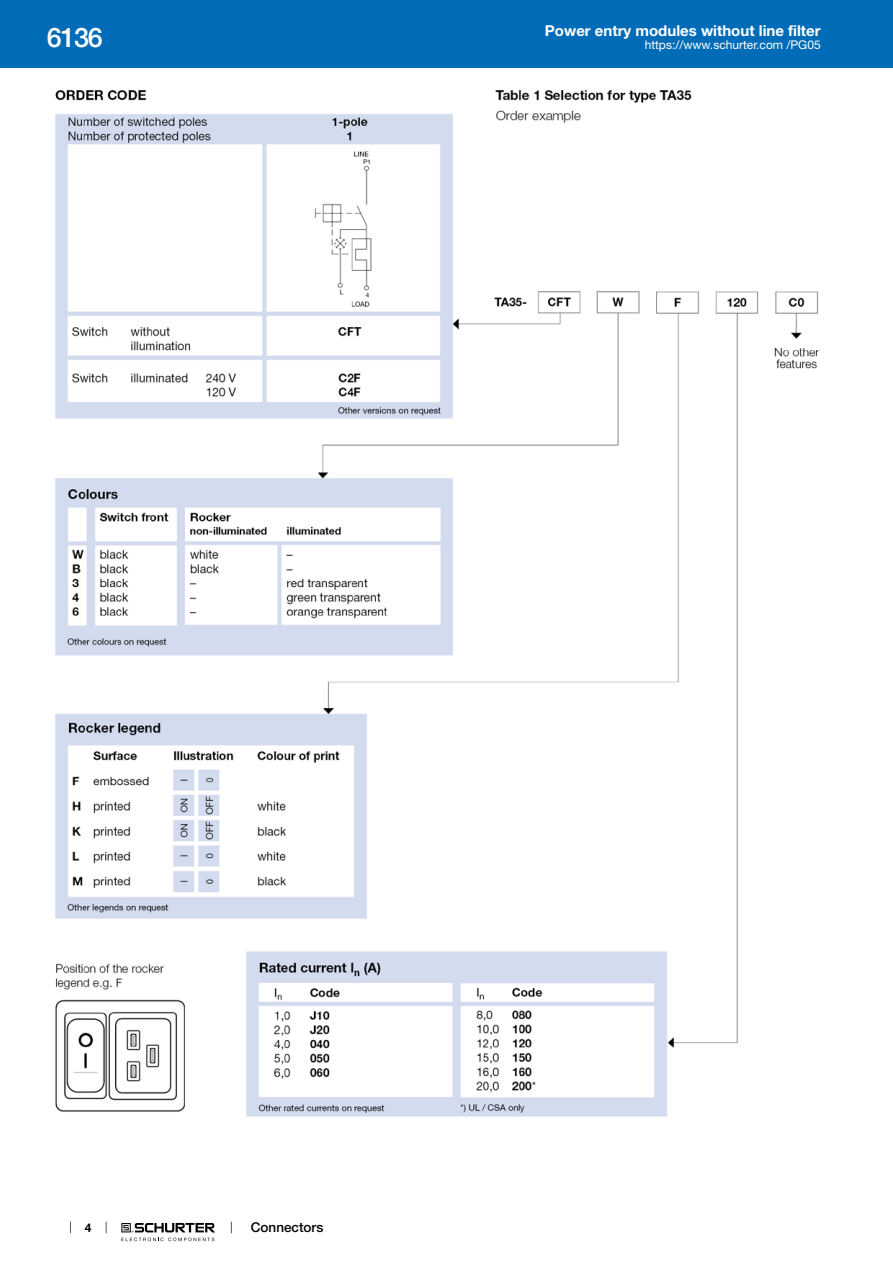
<style>
.page{position:relative;width:893px;height:1263px;background:#fff}
.page>*{position:absolute;margin:0;border:0;box-sizing:border-box;transform-origin:0 0}
.t1{font:500 27px "Helvetica Neue LT";color:#fff}
.t2{font:700 15px "Helvetica Neue LT";color:#fff}
.t3{font:500 13.5px "Helvetica Neue LT";color:#000}
.t4{font:12px "Helvetica Neue LT";color:#fff}
.t5{font:700 12px "Helvetica Neue LT";color:#000}
</style>
<div class="page">
<svg style="left:70px;top:1221px;width:1px;height:12px"></svg>
<svg style="left:121px;top:1223px;width:94px;height:18px"></svg>
<div style="left:0;top:0;width:893px;height:68px;background:#006bb6"></div>
<img style="left:55px;top:90px;width:765px;height:1027px">
<h1 class="t1" style="left:47px;top:21px;width:57px">6136</h1>
<p class="t2" style="left:545px;top:21px;width:277px">Power entry modules without line filter</p>
<p class="t4" style="left:645px;top:38px;width:178px">https://www.schurter.com /PG05</p>
<p class="t5" style="left:85px;top:1220px;width:8px">4</p>
<p class="t3" style="left:251px;top:1219px;width:74px">Connectors</p>
</div>
